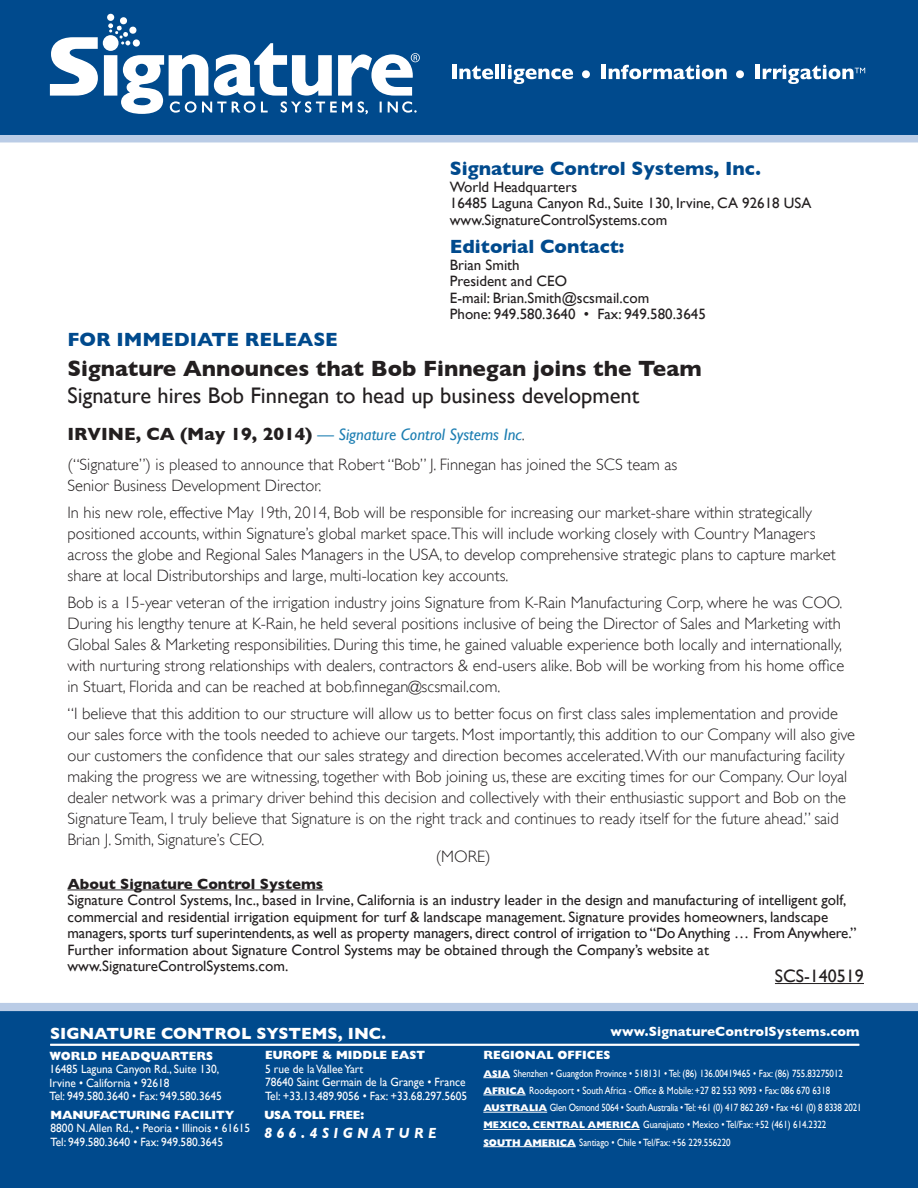
<style>
.page{position:relative;width:918px;height:1188px;background:#fff}
.page>*{position:absolute;margin:0;border:0;box-sizing:border-box;transform-origin:0 0}
.t1{font:22.5px "Gill Sans";color:#231f20}
.t2{font:700 22.5px "Gill Sans";color:#231f20}
.t3{font:700 19.5px "Gill Sans";color:#004a8d}
.t4{font:18px "Gill Sans";color:#231f20}
.t5{font:300 16.5px/21px "Gill Sans";color:#231f20}
.t6{font:700 16.5px "Gill Sans";color:#fff}
.t7{font:15px/16.5px "Gill Sans";color:#231f20}
.t8{font:700 15px "Gill Sans";color:#231f20}
.t9{font:italic 700 15px "Gill Sans";letter-spacing:.33em;color:#fff;scale:.9 1}
.t10{font:700 13.5px "Gill Sans";letter-spacing:.01em;color:#fff}
.t11{font:12px/13.5px "Gill Sans";color:#fff;scale:.95 1}
.t12{font:800 12px "Gill Sans";color:#fff}
.t13{font:800 12px "Gill Sans";letter-spacing:-.02em;color:#fff}
.t14{font:10.5px/17.2px "Gill Sans";color:#fff;scale:.85 1}
.s1{font-weight:700;font-size:18px}
.s2{font-weight:400;font-style:italic;color:#1d7eb2}
.s3{font-weight:800;font-size:9.75px}
</style>
<div class="page">
<div style="left:0;top:0;width:918px;height:140px;background:#004a8d"></div>
<div style="left:0;top:135px;width:918px;height:7px;background:#bacce6"></div>
<svg style="left:50px;top:37px;width:48px;height:59px"></svg>
<div style="left:107px;top:14px;width:7px;height:7px;background:#fff;border-radius:50%"></div>
<svg style="left:104px;top:17px;width:316px;height:97px"></svg>
<hr style="left:452px;top:65px;width:4px;height:14px;background:#fff">
<svg style="left:459px;top:66px;width:34px;height:13px"></svg>
<hr style="left:495px;top:65px;width:4px;height:14px;background:#fff">
<hr style="left:502px;top:65px;width:3px;height:14px;background:#fff">
<svg style="left:508px;top:65px;width:65px;height:19px"></svg>
<svg style="left:582px;top:70px;width:8px;height:8px"></svg>
<div style="left:601px;top:65px;width:5px;height:14px;background:#fff"></div>
<svg style="left:609px;top:65px;width:118px;height:14px"></svg>
<svg style="left:736px;top:70px;width:8px;height:8px"></svg>
<div style="left:755px;top:65px;width:5px;height:14px;background:#fff"></div>
<svg style="left:763px;top:65px;width:102px;height:19px"></svg>
<hr style="left:68px;top:890px;width:255px;height:1px;background:#231f20">
<div style="left:0;top:1008px;width:918px;height:180px;background:#004a8d"></div>
<div style="left:0;top:1003px;width:918px;height:8px;background:#bacce6"></div>
<hr style="left:775px;top:983px;width:89px;height:1px;background:#231f20">
<svg style="left:483px;top:1077px;width:27px;height:1px"></svg>
<hr style="left:483px;top:1095px;width:43px;height:1px;background:#fff">
<hr style="left:483px;top:1112px;width:64px;height:1px;background:#fff">
<hr style="left:483px;top:1129px;width:157px;height:1px;background:#fff">
<hr style="left:483px;top:1146px;width:93px;height:1px;background:#fff">
<hr style="left:50px;top:1044px;width:809px;height:2px;background:#fff">
<p class="t3" style="left:450px;top:157px;width:313px">Signature Control Systems, Inc.</p>
<p class="t7" style="left:450px;top:178px;width:363px">World Headquarters<br>16485 Laguna Canyon Rd., Suite 130, Irvine, CA 92618 USA www.SignatureControlSystems.com</p>
<p class="t3" style="left:450px;top:235px;width:176px">Editorial Contact:</p>
<p class="t7" style="left:450px;top:256px;width:258px">Brian Smith<br>President and CEO<br>E-mail: Brian.Smith@scsmail.com<br>Phone: 949.580.3640 • Fax: 949.580.3645</p>
<p class="t3" style="left:68px;top:328px;width:272px">FOR IMMEDIATE RELEASE</p>
<h1 class="t2" style="left:68px;top:355px;width:636px">Signature Announces that Bob Finnegan joins the Team</h1>
<h1 class="t1" style="left:68px;top:382px;width:573px">Signature hires Bob Finnegan to head up business development</h1>
<p class="t5" style="left:68px;top:420px;width:611px;line-height:30px"><span class="s1">IRVINE, CA (May 19, 2014)</span> <span class="s2">— Signature Control Systems Inc</span>.<br>(“Signature”) is pleased to announce that Robert “Bob” J. Finnegan has joined the SCS team as</p>
<p class="t5" style="left:68px;top:472px;width:746px;line-height:27px">Senior Business Development Director.<br>In his new role, effective May 19th, 2014, Bob will be responsible for increasing our market-share within strategically</p>
<p class="t5" style="left:68px;top:523px;width:770px">positioned accounts, within Signature’s global market space.This will include working closely with Country Managers across the globe and Regional Sales Managers in the USA, to develop comprehensive strategic plans to capture market share at local Distributorships and large, multi-location key accounts.</p>
<p class="t5" style="left:68px;top:592px;width:778px">Bob is a 15-year veteran of the irrigation industry joins Signature from K-Rain Manufacturing Corp, where he was COO.<br>During his lengthy tenure at K-Rain, he held several positions inclusive of being the Director of Sales and Marketing with Global Sales &amp; Marketing responsibilities. During this time, he gained valuable experience both locally and internationally, with nurturing strong relationships with dealers, contractors &amp; end-users alike. Bob will be working from his home office in Stuart, Florida and can be reached at bob.finnegan@scsmail.com.</p>
<p class="t5" style="left:68px;top:703px;width:789px">“I believe that this addition to our structure will allow us to better focus on first class sales implementation and provide our sales force with the tools needed to achieve our targets. Most importantly, this addition to our Company will also give our customers the confidence that our sales strategy and direction becomes accelerated. With our manufacturing facility making the progress we are witnessing, together with Bob joining us, these are exciting times for our Company. Our loyal dealer network was a primary driver behind this decision and collectively with their enthusiastic support and Bob on the Signature Team, I truly believe that Signature is on the right track and continues to ready itself for the future ahead.” said Brian J. Smith, Signature’s CEO.</p>
<p class="t5" style="left:436px;top:846px;width:56px">(MORE)</p>
<p class="t8" style="left:68px;top:875px;width:257px">About Signature Control Systems</p>
<p class="t7" style="left:68px;top:892px;width:791px">Signature Control Systems, Inc., based in Irvine, California is an industry leader in the design and manufacturing of intelligent golf, commercial and residential irrigation equipment for turf &amp; landscape management. Signature provides homeowners, landscape managers, sports turf superintendents, as well as property managers, direct control of irrigation to “Do Anything … From Anywhere.” Further information about Signature Control Systems may be obtained through the Company’s website at www.SignatureControlSystems.com.</p>
<p class="t4" style="left:775px;top:966px;width:91px">SCS-140519</p>
<p class="t6" style="left:50px;top:1024px;width:338px">SIGNATURE CONTROL SYSTEMS, INC.</p>
<p class="t12" style="left:50px;top:1049px;width:165px">WORLD HEADQUARTERS</p>
<p class="t11" style="left:50px;top:1062px;width:183px">16485 Laguna Canyon Rd., Suite 130,<br>Irvine • California • 92618<br>Tel: 949.580.3640 • Fax: 949.580.3645</p>
<p class="t13" style="left:51px;top:1108px;width:185px">MANUFACTURING FACILITY</p>
<p class="t11" style="left:51px;top:1121px;width:212px">8800 N. Allen Rd., • Peoria • Illinois • 61615<br>Tel: 949.580.3640 • Fax: 949.580.3645</p>
<p class="t12" style="left:265px;top:1048px;width:161px">EUROPE &amp; MIDD LE EAST</p>
<p class="t11" style="left:265px;top:1062px;width:214px">5 rue de la Vallee Yart<br>78640 Saint Germain de la Grange • France<br>Tel: +33.13.489.9056 • Fax: +33.68.297.5605</p>
<p class="t13" style="left:264px;top:1108px;width:102px">USA TOLL FREE:</p>
<p class="t9" style="left:264px;top:1125px;width:193px">866.4SIGNATURE</p>
<p class="t10" style="left:610px;top:1024px;width:251px">www.SignatureControlSystems.com</p>
<p class="t12" style="left:483px;top:1048px;width:128px">REGIONAL OFFICES</p>
<p class="t14" style="left:483px;top:1064px;width:446px"><span class="s3">ASIA</span> Shenzhen • Guangdon Province • 518131 • Tel: (86) 136.00419465 • Fax: (86) 755.83275012<br><span class="s3">AFRICA</span> Roodepoort • South Africa - Office &amp; Mobile: +27 82 553 9093 • Fax: 086 670 6318<br><span class="s3">AUSTRALIA</span> Glen Osmond 5064 • South Australia • Tel: +61 (0) 417 862 269 • Fax +61 (0) 8 8338 2021<br><span class="s3">MEXICO, CENTRAL AMERICA</span> Guanajuato • Mexico • Tel/Fax: +52 (461) 614.2322<br><span class="s3">SOUTH AMERICA</span> Santiago • Chile • Tel/Fax: +56 229.556220</p>
</div>
